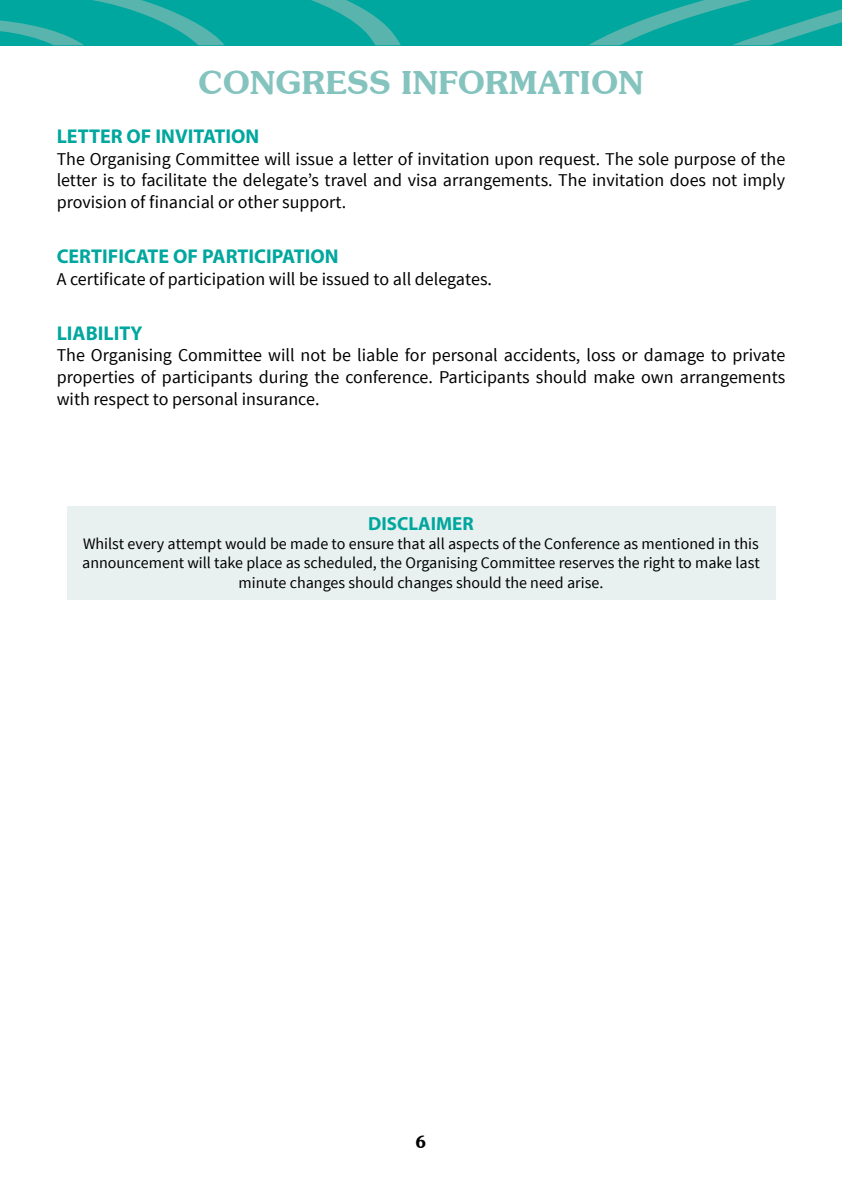
<style>
.page{position:relative;width:842px;height:1191px;background:#fff}
.page>*{position:absolute;margin:0;border:0;box-sizing:border-box;transform-origin:0 0}
.t1{font:600 32px "Souvenir IT Cby BT";color:#84c3be}
.t2{font:700 20px "Myriad Pro";color:#00a79e}
.t3{font:700 19px "Myriad Pro";color:#00a79e}
.t4{font:18px/21.6px "Source Sans Pro";color:#000;text-align:justify}
.t5{font:600 17px "Souvenir IT Cby BT";color:#000}
.t6{font:16px/19.2px "Source Sans Pro";color:#000;text-align:center}
</style>
<div class="page">
<div style="left:0;top:0;width:842px;height:45px;background:#00a79e"></div>
<svg style="left:0;top:0;width:401px;height:45px"></svg>
<svg style="left:589px;top:0;width:253px;height:45px"></svg>
<div style="left:67px;top:506px;width:708px;height:93px;background:#e8f1f0"></div>
<h1 class="t1" style="left:198px;top:63px;width:447px">CONGRESS INFORMATION</h1>
<p class="t2" style="left:57px;top:123px;width:204px">LETTER OF INVITATION</p>
<p class="t4" style="left:57px;top:148px;width:730px">The Organising Committee will issue a letter of invitation upon request. The sole purpose of the letter is to facilitate the delegate’s travel and visa arrangements. The invitation does not imply provision of financial or other support.</p>
<p class="t2" style="left:57px;top:243px;width:283px">CERTIFICATE OF PARTICIPATION</p>
<p class="t4" style="left:57px;top:268px;width:437px">A certificate of participation will be issued to all delegates.</p>
<p class="t2" style="left:57px;top:320px;width:87px">LIABILITY</p>
<p class="t4" style="left:57px;top:345px;width:730px">The Organising Committee will not be liable for personal accidents, loss or damage to private properties of participants during the conference. Participants should make own arrangements with respect to personal insurance.</p>
<p class="t3" style="left:368px;top:511px;width:107px">DISCLAIMER</p>
<p class="t6" style="left:82px;top:534px;width:679px">Whilst every attempt would be made to ensure that all aspects of the Conference as mentioned in this announcement will take place as scheduled, the Organising Committee reserves the right to make last minute changes should changes should the need arise.</p>
<p class="t5" style="left:416px;top:1131px;width:12px">6</p>
</div>
